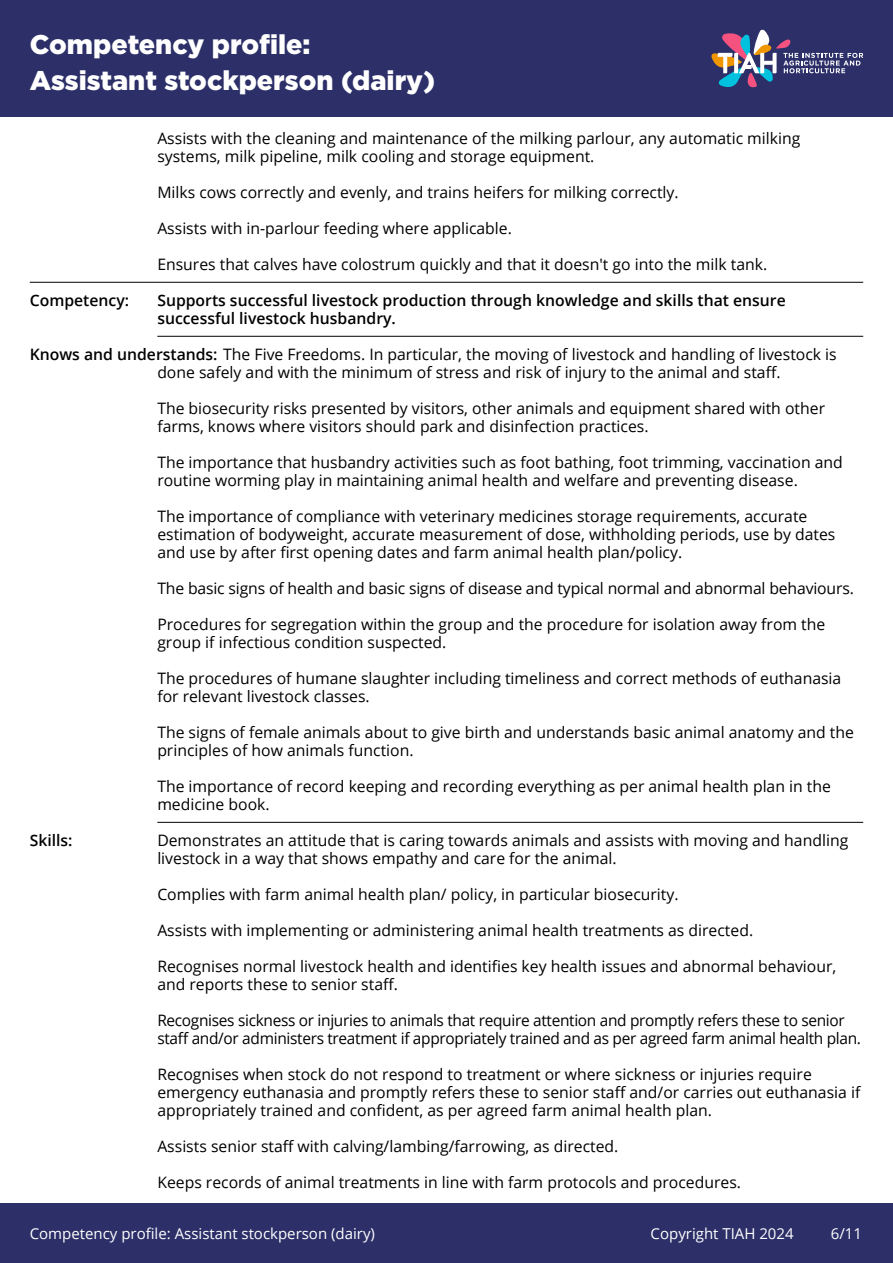
<style>
.page{position:relative;width:893px;height:1263px;background:#fff}
.page>*{position:absolute;margin:0;border:0;box-sizing:border-box;transform-origin:0 0}
.t1{font:900 27px/36px "Gotham";color:#fff}
.t2{font:15.75px/18px "Open Sans";color:#000}
.t3{font:15.75px/18px "Open Sans";letter-spacing:-.02em;color:#000}
.t4{font:600 15.75px/18px "Open Sans";color:#000}
.t5{font:15px "Open Sans";color:#fff}
.s1{font-weight:600}
</style>
<div class="page">
<div style="left:0;top:1203px;width:893px;height:60px;background:#2c2f68"></div>
<div style="left:0;top:0;width:893px;height:117px;background:#2c2f68"></div>
<svg style="left:711px;top:29px;width:152px;height:59px"></svg>
<hr style="left:30px;top:282px;width:833px;height:1px;background:#000">
<hr style="left:157px;top:336px;width:706px;height:1px;background:#000">
<hr style="left:157px;top:822px;width:706px;height:1px;background:#000">
<h1 class="t1" style="left:30px;top:26px;width:407px">Competency profile:<br>Assistant stockperson (dairy)</h1>
<p class="t2" style="left:157px;top:129px;width:645px">Assists with the cleaning and maintenance of the milking parlour, any automatic milking systems, milk pipeline, milk cooling and storage equipment.</p>
<p class="t2" style="left:157px;top:183px;width:523px">Milks cows correctly and evenly, and trains heifers for milking correctly.</p>
<p class="t2" style="left:157px;top:219px;width:356px">Assists with in-parlour feeding where applicable.</p>
<p class="t2" style="left:157px;top:255px;width:611px">Ensures that calves have colostrum quickly and that it doesn't go into the milk tank.</p>
<p class="t4" style="left:30px;top:291px;width:101px">Competency:</p>
<p class="t4" style="left:157px;top:291px;width:630px">Supports successful livestock production through knowledge and skills that ensure successful livestock husbandry.</p>
<p class="t2" style="left:157px;top:345px;width:681px;text-indent:-128px"><span class="s1">Knows and understands:</span> The Five Freedoms. In particular, the moving of livestock and handling of livestock is done safely and with the minimum of stress and risk of injury to the animal and staff.</p>
<p class="t2" style="left:157px;top:399px;width:669px">The biosecurity risks presented by visitors, other animals and equipment shared with other farms, knows where visitors should park and disinfection practices.</p>
<p class="t2" style="left:157px;top:453px;width:687px">The importance that husbandry activities such as foot bathing, foot trimming, vaccination and routine worming play in maintaining animal health and welfare and preventing disease.</p>
<p class="t2" style="left:157px;top:507px;width:680px">The importance of compliance with veterinary medicines storage requirements, accurate estimation of bodyweight, accurate measurement of dose, withholding periods, use by dates and use by after first opening dates and farm animal health plan/policy.</p>
<p class="t2" style="left:157px;top:579px;width:698px">The basic signs of health and basic signs of disease and typical normal and abnormal behaviours.</p>
<p class="t2" style="left:157px;top:615px;width:669px">Procedures for segregation within the group and the procedure for isolation away from the group if infectious condition suspected.</p>
<p class="t2" style="left:157px;top:669px;width:685px">The procedures of humane slaughter including timeliness and correct methods of euthanasia for relevant livestock classes.</p>
<p class="t2" style="left:157px;top:723px;width:698px">The signs of female animals about to give birth and understands basic animal anatomy and the principles of how animals function.</p>
<p class="t2" style="left:157px;top:777px;width:675px">The importance of record keeping and recording everything as per animal health plan in the medicine book.</p>
<p class="t4" style="left:30px;top:831px;width:44px">Skills:</p>
<p class="t2" style="left:157px;top:831px;width:692px">Demonstrates an attitude that is caring towards animals and assists with moving and handling livestock in a way that shows empathy and care for the animal.</p>
<p class="t2" style="left:157px;top:885px;width:523px">Complies with farm animal health plan/ policy, in particular biosecurity.</p>
<p class="t2" style="left:157px;top:921px;width:597px">Assists with implementing or administering animal health treatments as directed.</p>
<p class="t2" style="left:157px;top:957px;width:681px">Recognises normal livestock health and identifies key health issues and abnormal behaviour, and reports these to senior staff.</p>
<p class="t3" style="left:157px;top:1011px;width:705px">Recognises sickness or injuries to animals that require attention and promptly refers these to senior staff and/or administers treatment if appropriately trained and as per agreed farm animal health plan.</p>
<p class="t2" style="left:157px;top:1065px;width:704px">Recognises when stock do not respond to treatment or where sickness or injuries require emergency euthanasia and promptly refers these to senior staff and/or carries out euthanasia if appropriately trained and confident, as per agreed farm animal health plan.</p>
<p class="t2" style="left:157px;top:1137px;width:463px">Assists senior staff with calving/lambing/farrowing, as directed.</p>
<p class="t2" style="left:157px;top:1173px;width:585px">Keeps records of animal treatments in line with farm protocols and procedures.</p>
<p class="t5" style="left:30px;top:1223px;width:347px">Competency profile: Assistant stockperson (dairy)</p>
<p class="t5" style="left:651px;top:1223px;width:145px">Copyright TIAH 2024</p>
<p class="t5" style="left:831px;top:1223px;width:33px">6/11</p>
</div>
